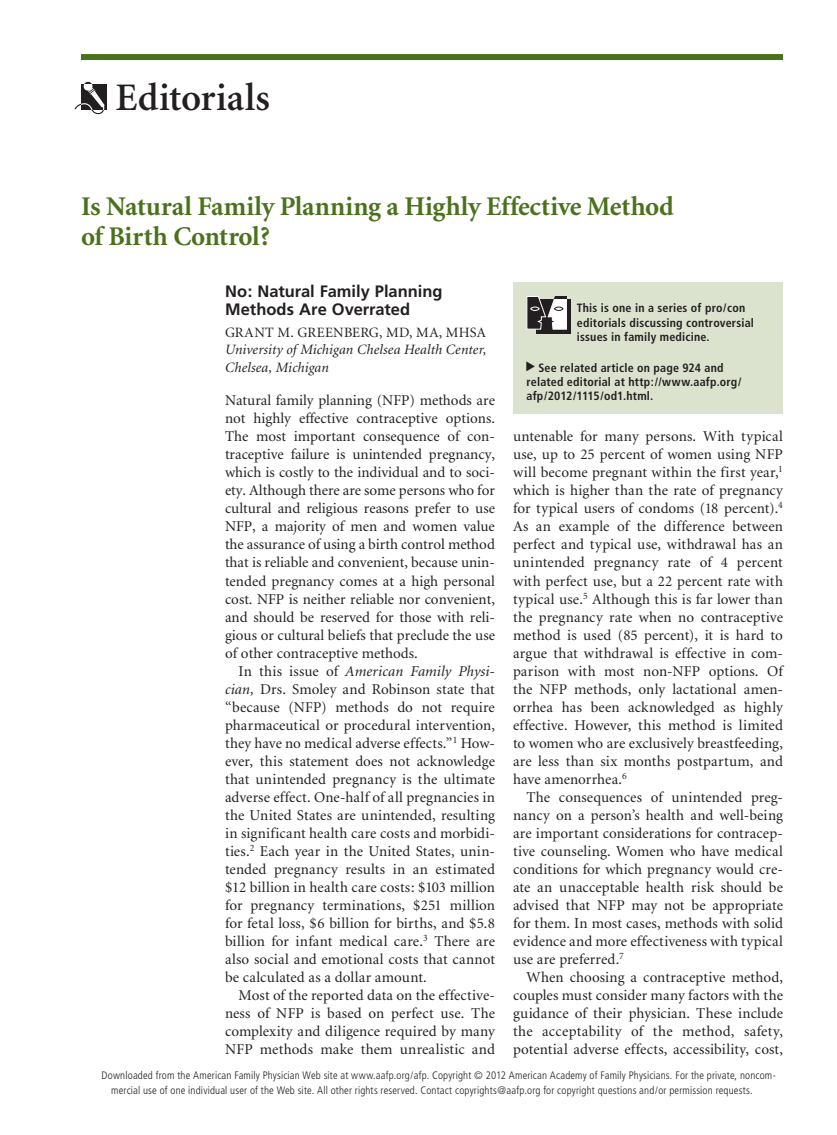
<style>
.page{position:relative;width:837px;height:1135px;background:#fff}
.page>*{position:absolute;margin:0;border:0;box-sizing:border-box;transform-origin:0 0}
.department_name{font:600 39px "Minion";color:#231f20}
.editorial_title{font:700 27px/30px "Minion";letter-spacing:-.005em;color:#4b711c}
.item_title{font:700 16.5px/18px "Frutiger";color:#231f20}
.body_text{font:15px/18px "Minion";letter-spacing:.01em;color:#231f20;text-align:justify}
.body_noindent{font:15px/18px "Minion";color:#231f20;text-align:justify}
.byline{font:italic 14.25px/17.2px "Minion";letter-spacing:.01em;color:#231f20;text-align:justify}
.t1{font:italic 12.75px "Minion";color:#231f20}
.t2{font:italic 600 12.75px "Minion";letter-spacing:.005em;color:#231f20}
.t3{font:12.75px "Minion";letter-spacing:.03em;color:#231f20}
.blurb{font:700 condensed 12px/14.2px "Frutiger";letter-spacing:.015em;color:#231f20}
.body_text-2{font:300 condensed 10.8px/15px "Frutiger";letter-spacing:.015em;color:#231f20}
.s1{font-style:normal}
.s2{font-style:italic}
.s3{font-family:"Frutiger";font-weight:700;font-style:normal;font-size:15px}
</style>
<div class="page">
<div style="left:81px;top:54px;width:702px;height:6px;background:#4b711c"></div>
<div style="left:81px;top:84px;width:26px;height:26px;background:#231f20"></div>
<svg style="left:75px;top:82px;width:30px;height:32px"></svg>
<div style="left:513px;top:282px;width:270px;height:131px;background:#dbe3cf"></div>
<div style="left:537px;top:299px;width:34px;height:34px;background:#231f20"></div>
<svg style="left:526px;top:296px;width:41px;height:34px"></svg>
<p class="department_name" style="left:116px;top:77px;width:156px">Editorials</p>
<p class="editorial_title" style="left:81px;top:192px;width:594px">Is Natural Family Planning a Highly Effective Method of Birth Control?</p>
<p class="item_title" style="left:225px;top:282px;width:219px">No: Natural Family Planning<br>Methods Are Overrated</p>
<p class="byline" style="left:225px;top:324px;width:263px"><span class="s1">GRANT M. GREENBERG, MD, MA, MHSA </span>University of Michigan Chelsea Health Center, Chelsea, Michigan</p>
<p class="body_noindent" style="left:225px;top:392px;width:272px">Natural family planning (NFP) methods are not highly effective contraceptive options.<br>The most important consequence of con&shy;traceptive failure is unintended pregnancy, which is costly to the individual and to soci&shy;ety. Although there are some persons who for cultural and religious reasons prefer to use NFP, a majority of men and women value the assurance of using a birth control method that is reliable and convenient, because unin&shy;tended pregnancy comes at a high personal cost. NFP is neither reliable nor convenient, and should be reserved for those with reli&shy;gious or cultural beliefs that preclude the use of other contraceptive methods.</p>
<p class="body_text" style="left:225px;top:662px;width:272px;text-indent:14px">In this issue of <span class="s2">American Family Physi&shy;cian,</span> Drs. Smoley and Robinson state that “because (NFP) methods do not require pharmaceutical or procedural intervention, they have no medical adverse effects.”<sup>1</sup> How&shy;ever, this statement does not acknowledge that unintended pregnancy is the ultimate adverse effect. One-half of all pregnancies in the United States are unintended, resulting in significant health care costs and morbidi&shy;ties.<sup>2</sup> Each year in the United States, unin&shy;tended pregnancy results in an estimated $12 billion in health care costs: $103 million for pregnancy terminations, $251 million for fetal loss, $6 billion for births, and $5.8 billion for infant medical care.<sup>3</sup> There are also social and emotional costs that cannot be calculated as a dollar amount.</p>
<p class="body_text" style="left:225px;top:986px;width:272px;text-indent:14px">Most of the reported data on the effective&shy;ness of NFP is based on perfect use. The complexity and diligence required by many NFP methods make them unrealistic and</p>
<p class="blurb" style="left:577px;top:301px;width:179px">This is one in a series of pro/con editorials discussing controversial issues in family medicine.</p>
<p class="blurb" style="left:526px;top:360px;width:217px;text-indent:12px">See related article on page 924 and related editorial at http://www.aafp.org/ afp/2012/1115/od1.html.</p>
<p class="body_text" style="left:513px;top:428px;width:272px">untenable for many persons. With typical use, up to 25 percent of women using NFP will become pregnant within the first year,<sup>1 </sup>which is higher than the rate of pregnancy for typical users of condoms (18 percent).<sup>4<br></sup>As an example of the difference between perfect and typical use, withdrawal has an unintended pregnancy rate of 4 percent with perfect use, but a 22 percent rate with typical use.<sup>5</sup> Although this is far lower than the pregnancy rate when no contraceptive method is used (85 percent), it is hard to argue that withdrawal is effective in com&shy;parison with most non-NFP options. Of the NFP methods, only lactational amen&shy;orrhea has been acknowledged as highly effective. However, this method is limited to women who are exclusively breastfeeding, are less than six months postpartum, and have amenorrhea.<sup>6</sup></p>
<p class="body_text" style="left:513px;top:788px;width:272px;text-indent:14px">The consequences of unintended preg&shy;nancy on a person’s health and well-being are important considerations for contracep&shy;tive counseling. Women who have medical conditions for which pregnancy would cre&shy;ate an unacceptable health risk should be advised that NFP may not be appropriate for them. In most cases, methods with solid evidence and more effectiveness with typical use are preferred.<sup>7</sup></p>
<p class="body_text" style="left:513px;top:968px;width:271px;text-indent:14px">When choosing a contraceptive method, couples must consider many factors with the guidance of their physician. These include the acceptability of the method, safety, potential adverse effects, accessibility, cost,</p>
<p class="body_text-2" style="left:111px;top:1067px;width:666px;text-indent:-10px">Downloaded from the American Family Physician Web site at www.aafp.org/afp. Copyright © 2012 American Academy of Family Physicians. For the private, noncom&shy;mercial use of one individual user of the Web site. All other rights reserved. Contact copyrights@aafp.org for copyright questions and/or permission requests.</p>
<p class="t1" style="left:81px;top:1080px;width:225px">November 15, 2012 ◆ Volume 86, Number 10</p>
<p class="t3" style="left:384px;top:1080px;width:97px">www.aafp.org/afp</p>
<p class="t2" style="left:626px;top:1080px;width:159px">American Family Physician <span class="s3">1</span></p>
</div>
